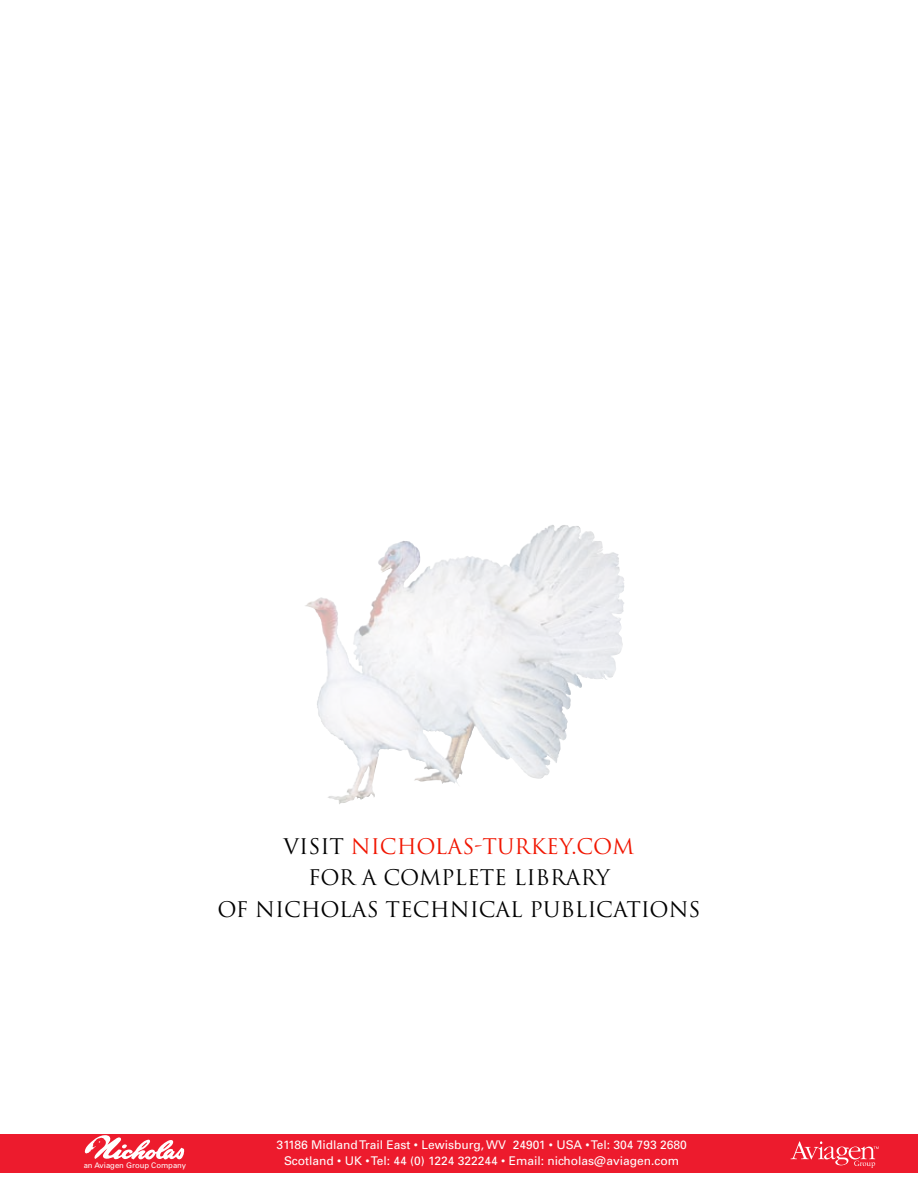
<style>
.page{position:relative;width:918px;height:1188px;background:#fff}
.page>*{position:absolute;margin:0;border:0;box-sizing:border-box;transform-origin:0 0}
.t1{font:21px/31.5px "Trajan";color:#000;text-align:center}
.t2{font:12px/16.5px "Univers";color:#fff;text-align:center}
.t3{font:7.65px "Univers";color:#fff}
.s1{color:#f11500}
</style>
<div class="page">
<div style="left:0;top:1134px;width:918px;height:39px;background:#ed1b2d"></div>
<svg style="left:84px;top:1135px;width:100px;height:25px"></svg>
<svg style="left:791px;top:1141px;width:88px;height:27px"></svg>
<img style="left:562px;top:551px;width:63px;height:182px">
<h1 class="t1" style="left:217px;top:830px;width:485px">VISIT <span class="s1">NICHOLAS-TURKEY.COM<br></span>FOR A COMPLETE LIBRARY<br>OF NICHOLAS TECHNICAL PUBLICATIONS</h1>
<p class="t3" style="left:84px;top:1160px;width:104px">an Aviagen Group Company</p>
<p class="t2" style="left:276px;top:1136px;width:412px">31186 Midland Trail East • Lewisburg, WV 24901 • USA • Tel: 304 793 2680<br>Scotland • UK • Tel: 44 (0) 1224 322244 • Email: nicholas@aviagen.com</p>
</div>
